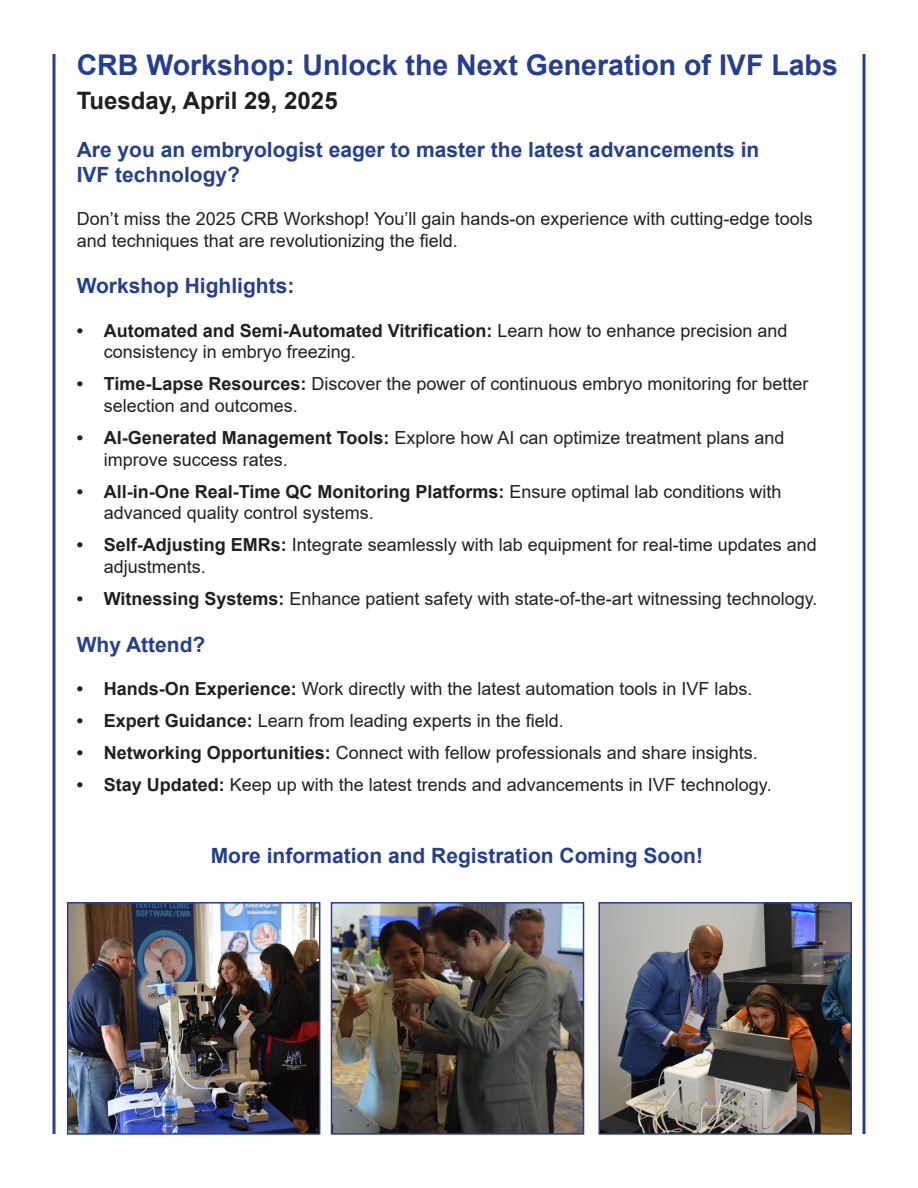
<style>
.page{position:relative;width:918px;height:1188px;background:#fff}
.page>*{position:absolute;margin:0;border:0;box-sizing:border-box;transform-origin:0 0}
.t1{font:700 28.5px "Arial";color:#253f8e}
.t2{font:700 24px "Arial";color:#231f20}
.t3{font:700 21px "Arial";color:#253f8e}
.t4{font:18px/21.6px "Arial";color:#231f20}
.s1{font-weight:700}
</style>
<div class="page">
<svg style="left:52px;top:54px;width:4px;height:1080px;background:#5b6eaa"></svg>
<svg style="left:862px;top:54px;width:4px;height:1080px;background:#5b6eaa"></svg>
<img style="left:70px;top:905px;width:247px;height:227px">
<div style="left:67px;top:902px;width:253px;height:233px;border:2px solid #253f8e"></div>
<img style="left:334px;top:905px;width:247px;height:227px">
<div style="left:331px;top:902px;width:253px;height:233px;border:2px solid #253f8e"></div>
<img style="left:601px;top:905px;width:248px;height:227px">
<div style="left:598px;top:902px;width:254px;height:233px;border:2px solid #253f8e"></div>
<p class="t1" style="left:77px;top:45px;width:763px">CRB Workshop: Unlock the Next Generation of IVF Labs</p>
<p class="t2" style="left:77px;top:84px;width:263px">Tuesday, April 29, 2025</p>
<p class="t3" style="left:77px;top:134px;width:684px">Are you an embryologist eager to master the latest advancements in</p>
<p class="t3" style="left:77px;top:160px;width:165px">IVF technology?</p>
<p class="t4" style="left:77px;top:208px;width:738px">Don’t miss the 2025 CRB Workshop! You’ll gain hands-on experience with cutting-edge tools and techniques that are revolutionizing the field.</p>
<p class="t3" style="left:77px;top:271px;width:219px">Workshop Highlights:</p>
<p class="t4" style="left:104px;top:319px;width:685px;text-indent:-27px"><span class="s1">• Automated and Semi-Automated Vitrification:</span> Learn how to enhance precision and consistency in embryo freezing.</p>
<p class="t4" style="left:104px;top:373px;width:706px;text-indent:-27px"><span class="s1">• Time-Lapse Resources:</span> Discover the power of continuous embryo monitoring for better selection and outcomes.</p>
<p class="t4" style="left:104px;top:427px;width:682px;text-indent:-27px"><span class="s1">• AI-Generated Management Tools:</span> Explore how AI can optimize treatment plans and improve success rates.</p>
<p class="t4" style="left:104px;top:480px;width:679px;text-indent:-27px"><span class="s1">• All-in-One Real-Time QC Monitoring Platforms:</span> Ensure optimal lab conditions with advanced quality control systems.</p>
<p class="t4" style="left:104px;top:534px;width:715px;text-indent:-27px"><span class="s1">• Self-Adjusting EMRs:</span> Integrate seamlessly with lab equipment for real-time updates and adjustments.</p>
<p class="t4" style="left:77px;top:588px;width:742px"><span class="s1">• Witnessing Systems:</span> Enhance patient safety with state-of-the-art witnessing technology.</p>
<p class="t3" style="left:77px;top:630px;width:130px">Why Attend?</p>
<p class="t4" style="left:77px;top:678px;width:677px"><span class="s1">• Hands-On Experience:</span> Work directly with the latest automation tools in IVF labs.</p>
<p class="t4" style="left:77px;top:710px;width:489px"><span class="s1">• Expert Guidance:</span> Learn from leading experts in the field.</p>
<p class="t4" style="left:77px;top:742px;width:683px"><span class="s1">• Networking Opportunities:</span> Connect with fellow professionals and share insights.</p>
<p class="t4" style="left:77px;top:774px;width:697px"><span class="s1">• Stay Updated:</span> Keep up with the latest trends and advancements in IVF technology.</p>
<p class="t3" style="left:211px;top:841px;width:494px">More information and Registration Coming Soon!</p>
</div>
